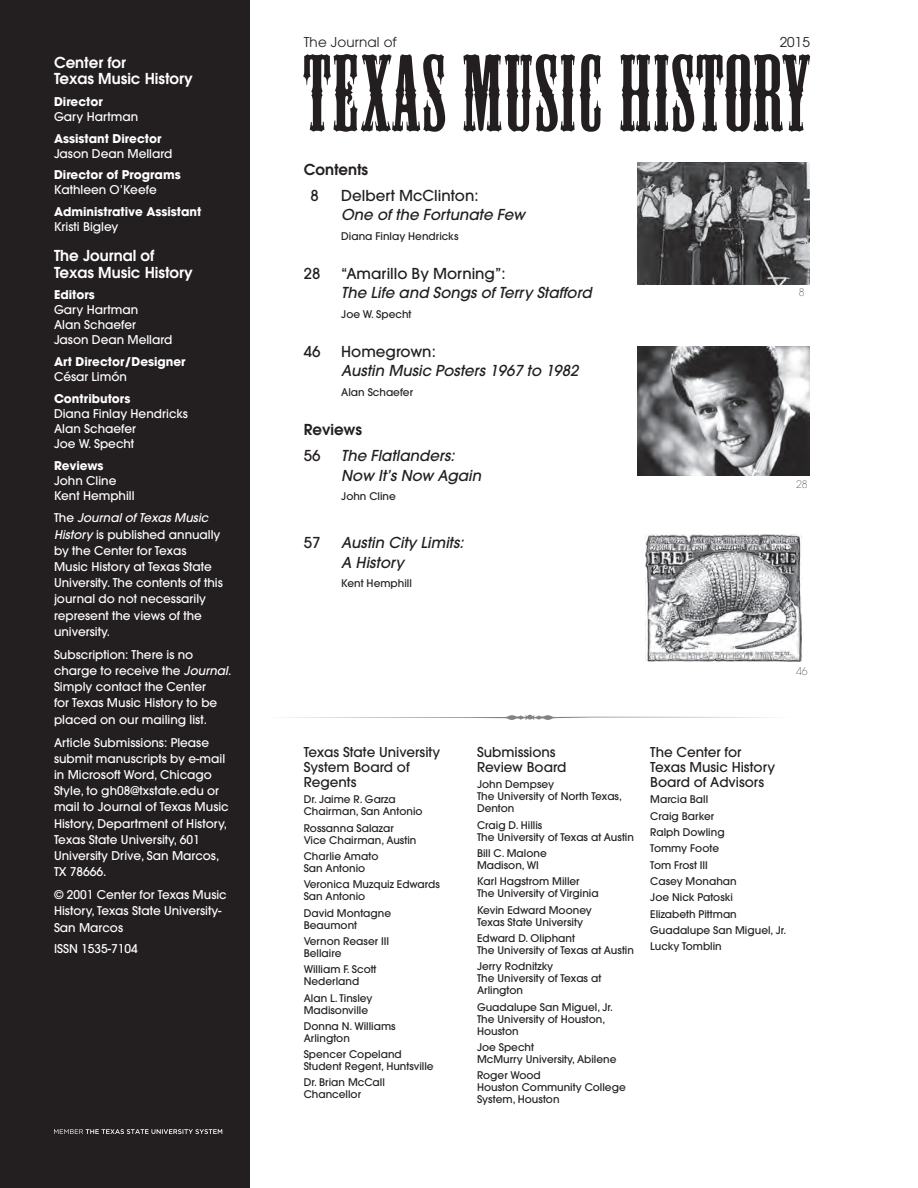
<style>
.page{position:relative;width:918px;height:1188px;background:#fff}
.page>*{position:absolute;margin:0;border:0;box-sizing:border-box;transform-origin:0 0}
.t1{font:101.25px "Mesquite Std";letter-spacing:.025em;color:#231f20}
.t2{font:italic 500 15px/19.5px "Avant Garde";color:#231f20}
.t3{font:500 15px "Avant Garde";color:#231f20}
.t4{font:600 15px/16.5px "Avant Garde";color:#fff}
.t5{font:600 15px "Avant Garde";color:#231f20}
.t6{font:500 13.5px/15px "Avant Garde";color:#231f20}
.t7{font:13.5px "Avant Garde";letter-spacing:.01em;color:#231f20}
.t8{font:500 12px/16.2px "Avant Garde";color:#fff}
.t9{font:700 12px "Avant Garde";color:#fff}
.t10{font:500 10.5px/12px "Avant Garde";color:#231f20}
.t11{font:200 10.5px "Avant Garde";color:#231f20}
.s1{font-style:italic}
</style>
<div class="page">
<div style="left:0;top:0;width:250px;height:1188px;background:#231f20"></div>
<svg style="left:54px;top:1129px;width:168px;height:5px"></svg>
<svg style="left:287px;top:715px;width:486px;height:5px"></svg>
<img style="left:637px;top:163px;width:173px;height:121px">
<img style="left:637px;top:346px;width:173px;height:130px">
<img style="left:645px;top:535px;width:157px;height:127px">
<p class="t4" style="left:54px;top:54px;width:140px">Center for<br>Texas Music History</p>
<h6 class="t9" style="left:54px;top:94px;width:50px">Director</h6>
<p class="t8" style="left:54px;top:108px;width:86px">Gary Hartman</p>
<h6 class="t9" style="left:54px;top:130px;width:109px">Assistant Director</h6>
<p class="t8" style="left:54px;top:145px;width:120px">Jason Dean Mellard</p>
<h6 class="t9" style="left:54px;top:167px;width:128px">Director of Programs</h6>
<p class="t8" style="left:54px;top:182px;width:104px">Kathleen O’Keefe</p>
<h6 class="t9" style="left:54px;top:204px;width:149px">Administrative Assistant</h6>
<p class="t8" style="left:54px;top:219px;width:66px">Kristi Bigley</p>
<p class="t4" style="left:54px;top:247px;width:140px">The Journal of<br>Texas Music History</p>
<h6 class="t9" style="left:54px;top:287px;width:42px">Editors</h6>
<p class="t8" style="left:54px;top:302px;width:120px;line-height:15px">Gary Hartman<br>Alan Schaefer<br>Jason Dean Mellard</p>
<h6 class="t9" style="left:54px;top:354px;width:133px">Art Director/Designer</h6>
<p class="t8" style="left:54px;top:369px;width:75px">César Limón</p>
<h6 class="t9" style="left:54px;top:391px;width:78px">Contributors</h6>
<p class="t8" style="left:54px;top:406px;width:135px;line-height:15px">Diana Finlay Hendricks<br>Alan Schaefer<br>Joe W. Specht</p>
<h6 class="t9" style="left:54px;top:457px;width:51px">Reviews</h6>
<p class="t8" style="left:54px;top:473px;width:82px;line-height:15px">John Cline<br>Kent Hemphill</p>
<p class="t8" style="left:54px;top:510px;width:170px">The <span class="s1">Journal of Texas Music<br>History</span> is published annually by the Center for Texas<br>Music History at Texas State<br>University. The contents of this journal do not necessarily represent the views of the university.</p>
<p class="t8" style="left:54px;top:646px;width:179px">Subscription: There is no charge to receive the <span class="s1">Journal</span>.<br>Simply contact the Center<br>for Texas Music History to be placed on our mailing list.</p>
<p class="t8" style="left:54px;top:734px;width:176px">Article Submissions: Please submit manuscripts by e-mail in Microsoft Word, Chicago<br>Style, to gh08@txstate.edu or mail to Journal of Texas Music<br>History, Department of History,<br>Texas State University, 601<br>University Drive, San Marcos,<br>TX 78666.</p>
<p class="t8" style="left:54px;top:887px;width:174px">© 2001 Center for Texas Music<br>History, Texas State University-<br>San Marcos</p>
<p class="t8" style="left:54px;top:941px;width:85px">ISSN 1535-7104</p>
<p class="t7" style="left:304px;top:34px;width:95px">The Journal of</p>
<p class="t7" style="left:780px;top:34px;width:32px">2015</p>
<h1 class="t1" style="left:304px;top:39px;width:508px">TEXAS MUSIC HISTORY</h1>
<p class="t5" style="left:304px;top:159px;width:66px">Contents</p>
<p class="t3" style="left:310px;top:186px;width:10px">8</p>
<p class="t3" style="left:341px;top:186px;width:139px">Delbert McClinton:</p>
<p class="t2" style="left:341px;top:205px;width:185px">One of the Fortunate Few</p>
<p class="t10" style="left:341px;top:230px;width:119px">Diana Finlay Hendricks</p>
<p class="t3" style="left:304px;top:264px;width:18px">28</p>
<p class="t3" style="left:341px;top:264px;width:166px">“Amarillo By Morning”:</p>
<p class="t2" style="left:341px;top:283px;width:252px">The Life and Songs of Terry Stafford</p>
<p class="t10" style="left:341px;top:308px;width:72px">Joe W. Specht</p>
<p class="t3" style="left:304px;top:342px;width:18px">46</p>
<p class="t3" style="left:341px;top:342px;width:96px">Homegrown:</p>
<p class="t2" style="left:341px;top:361px;width:239px">Austin Music Posters 1967 to 1982</p>
<p class="t10" style="left:341px;top:386px;width:73px">Alan Schaefer</p>
<p class="t5" style="left:304px;top:420px;width:60px">Reviews</p>
<p class="t3" style="left:304px;top:446px;width:18px">56</p>
<p class="t2" style="left:341px;top:446px;width:141px">The Flatlanders:<br>Now It’s Now Again</p>
<p class="t10" style="left:341px;top:490px;width:56px">John Cline</p>
<p class="t3" style="left:304px;top:533px;width:18px">57</p>
<p class="t2" style="left:341px;top:533px;width:124px">Austin City Limits:<br>A History</p>
<p class="t10" style="left:341px;top:577px;width:72px">Kent Hemphill</p>
<p class="t11" style="left:799px;top:286px;width:7px">8</p>
<p class="t11" style="left:796px;top:478px;width:13px">28</p>
<p class="t6" style="left:304px;top:745px;width:138px">Texas State University<br>System Board of<br>Regents</p>
<p class="t10" style="left:304px;top:793px;width:94px">Dr. Jaime R. Garza</p>
<p class="t10" style="left:304px;top:805px;width:120px">Chairman, San Antonio</p>
<p class="t10" style="left:304px;top:822px;width:114px">Rossanna Salazar<br>Vice Chairman, Austin</p>
<p class="t10" style="left:304px;top:850px;width:76px">Charlie Amato<br>San Antonio</p>
<p class="t10" style="left:304px;top:878px;width:138px">Veronica Muzquiz Edwards<br>San Antonio</p>
<p class="t10" style="left:304px;top:907px;width:89px">David Montagne<br>Beaumont</p>
<p class="t10" style="left:304px;top:935px;width:87px">Vernon Reaser III<br>Bellaire</p>
<p class="t10" style="left:304px;top:963px;width:74px">William F. Scott<br>Nederland</p>
<p class="t10" style="left:304px;top:992px;width:70px">Alan L. Tinsley<br>Madisonville</p>
<p class="t10" style="left:304px;top:1020px;width:93px">Donna N. Williams<br>Arlington</p>
<p class="t10" style="left:304px;top:1048px;width:131px">Spencer Copeland<br>Student Regent, Huntsville</p>
<p class="t10" style="left:304px;top:1077px;width:83px">Dr. Brian McCall<br>Chancellor</p>
<p class="t11" style="left:796px;top:665px;width:13px">46</p>
<p class="t6" style="left:477px;top:745px;width:91px">Submissions<br>Review Board</p>
<p class="t10" style="left:477px;top:778px;width:147px">John Dempsey<br>The University of North Texas,<br>Denton</p>
<p class="t10" style="left:477px;top:819px;width:159px">Craig D. Hillis<br>The University of Texas at Austin</p>
<p class="t10" style="left:477px;top:847px;width:71px">Bill C. Malone<br>Madison, WI</p>
<p class="t10" style="left:477px;top:875px;width:123px">Karl Hagstrom Miller<br>The University of Virginia</p>
<p class="t10" style="left:477px;top:904px;width:116px">Kevin Edward Mooney<br>Texas State University</p>
<p class="t10" style="left:477px;top:932px;width:159px">Edward D. Oliphant<br>The University of Texas at Austin</p>
<p class="t10" style="left:477px;top:960px;width:126px">Jerry Rodnitzky<br>The University of Texas at<br>Arlington</p>
<p class="t10" style="left:477px;top:1001px;width:138px">Guadalupe San Miguel, Jr.<br>The University of Houston,<br>Houston</p>
<p class="t10" style="left:477px;top:1041px;width:141px">Joe Specht<br>McMurry University, Abilene</p>
<p class="t10" style="left:477px;top:1069px;width:150px">Roger Wood<br>Houston Community College<br>System, Houston</p>
<p class="t6" style="left:650px;top:745px;width:127px">The Center for<br>Texas Music History<br>Board of Advisors</p>
<p class="t10" style="left:650px;top:791px;width:138px;line-height:16.4px">Marcia Ball<br>Craig Barker<br>Ralph Dowling<br>Tommy Foote<br>Tom Frost III<br>Casey Monahan<br>Joe Nick Patoski<br>Elizabeth Pittman<br>Guadalupe San Miguel, Jr.<br>Lucky Tomblin</p>
</div>
